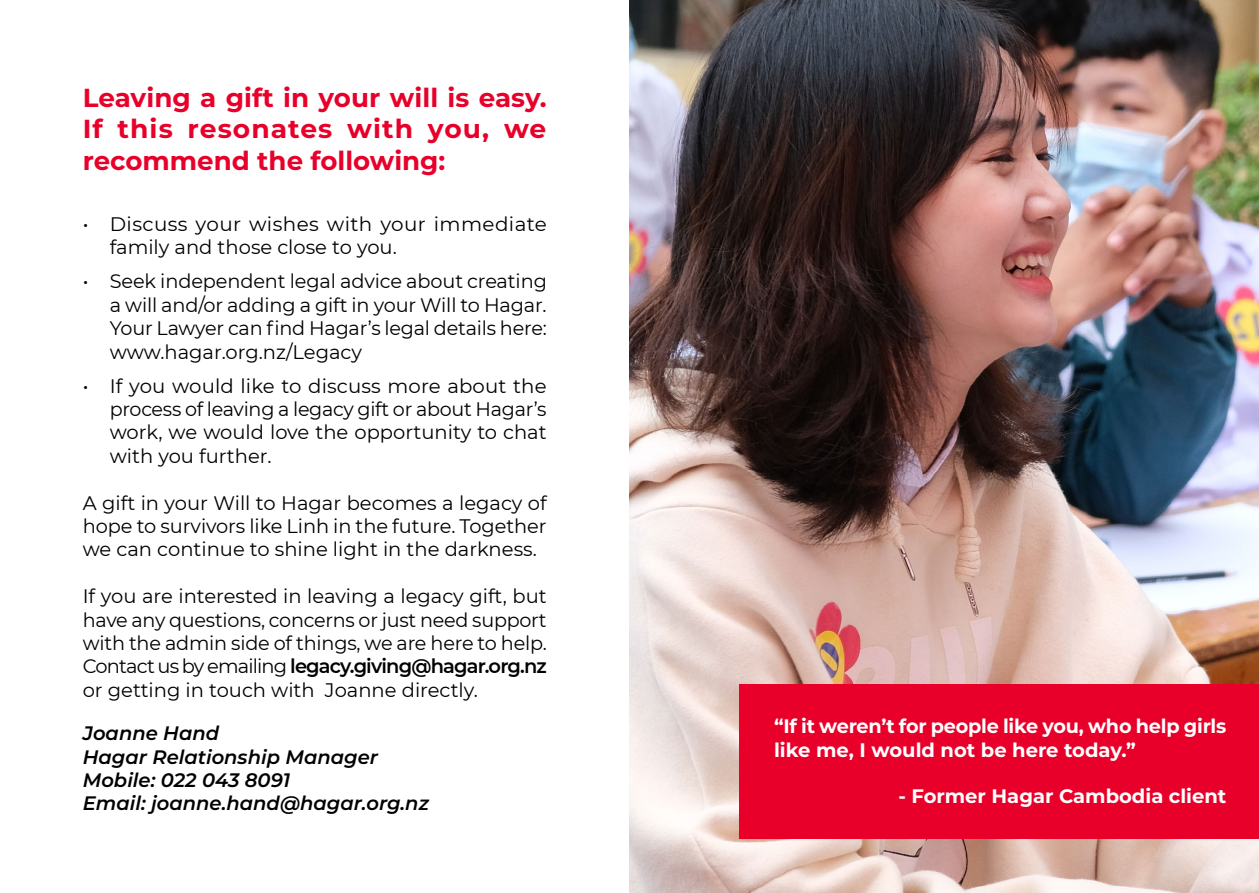
<style>
.page{position:relative;width:1259px;height:893px;background:#fff}
.page>*{position:absolute;margin:0;border:0;box-sizing:border-box;transform-origin:0 0}
.t1{font:100 26.1px/31.2px "Montserrat";letter-spacing:.005em;color:#e8002a;text-align:justify}
.t2{font:19.5px/23.4px "Montserrat";color:#000;text-align:justify}
.t3{font:100 19.5px/23.4px "Montserrat";letter-spacing:-.005em;color:#fff}
.t4{font:italic 100 19.5px/23.4px "Montserrat";color:#000}
.t5{font:19.5px/23.4px "Montserrat";letter-spacing:.02em;color:#000}
.s1{font-weight:600}
</style>
<div class="page">
<img style="left:629px;top:0;width:630px;height:893px">
<div style="left:739px;top:685px;width:520px;height:154px;background:#e8002a"></div>
<h1 class="t1" style="left:83px;top:81px;width:465px">Leaving a gift in your will is easy.<br>If this resonates with you, we recommend the following:</h1>
<p class="t5" style="left:110px;top:212px;width:439px;text-indent:-27px">• Discuss your wishes with your immediate family and those close to you.</p>
<p class="t2" style="left:110px;top:269px;width:439px;text-indent:-27px">• Seek independent legal advice about creating a will and/or adding a gift in your Will to Hagar.<br>Your Lawyer can find Hagar’s legal details here: www.hagar.org.nz/Legacy</p>
<p class="t2" style="left:110px;top:373px;width:438px;text-indent:-27px">• If you would like to discuss more about the process of leaving a legacy gift or about Hagar’s work, we would love the opportunity to chat with you further.</p>
<p class="t2" style="left:83px;top:490px;width:465px">A gift in your Will to Hagar becomes a legacy of hope to survivors like Linh in the future. Together we can continue to shine light in the darkness.</p>
<p class="t2" style="left:83px;top:584px;width:465px">If you are interested in leaving a legacy gift, but have any questions, concerns or just need support with the admin side of things, we are here to help.<br>Contact us by emailing <span class="s1">legacy.giving@hagar.org.nz </span>or getting in touch with Joanne directly.</p>
<p class="t4" style="left:83px;top:721px;width:348px">Joanne Hand<br>Hagar Relationship Manager<br>Mobile: 022 043 8091<br>Email: joanne.hand@hagar.org.nz</p>
<p class="t3" style="left:774px;top:714px;width:454px">“If it weren’t for people like you, who help girls like me, I would not be here today.”</p>
<p class="t3" style="left:898px;top:784px;width:329px">- Former Hagar Cambodia client</p>
</div>
